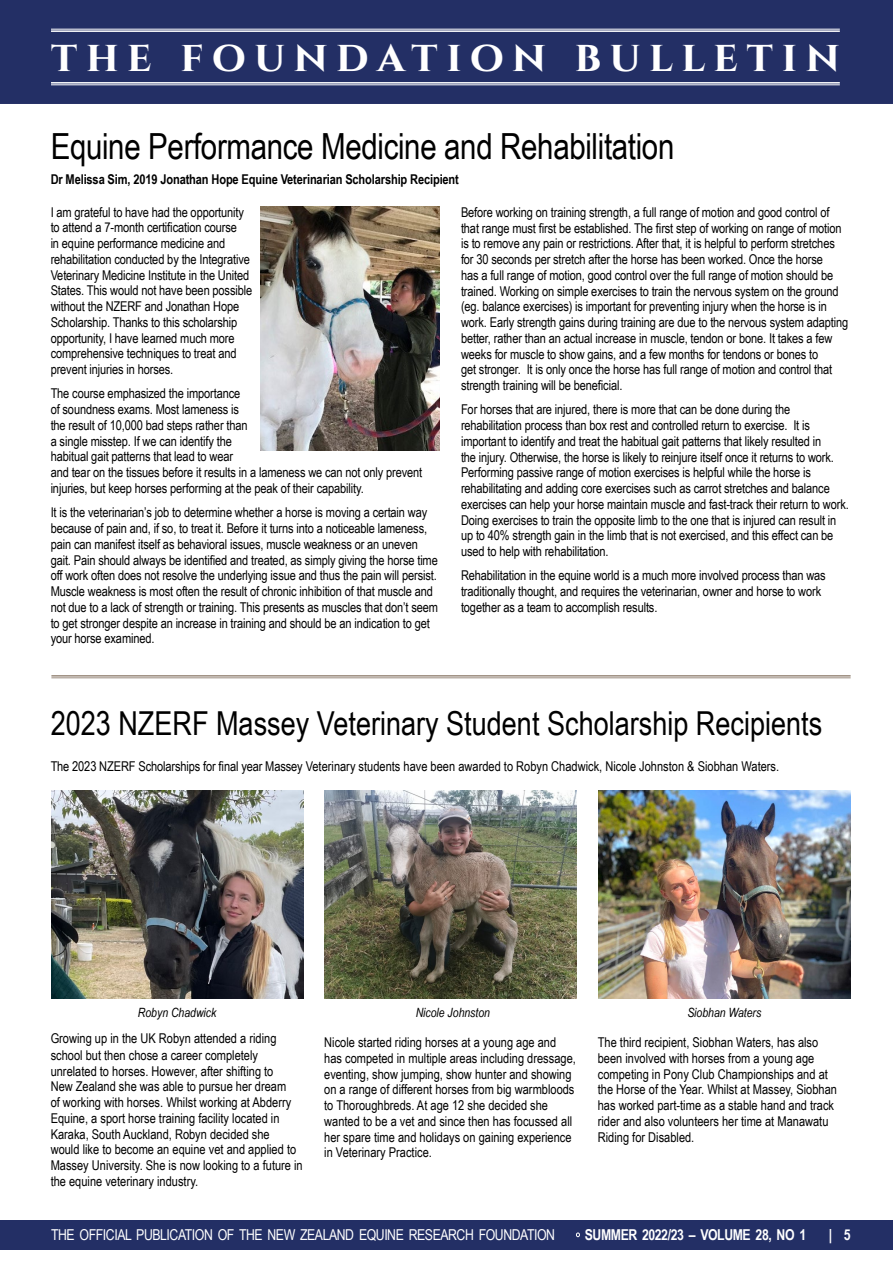
<style>
.page{position:relative;width:893px;height:1263px;background:#fff}
.page>*{position:absolute;margin:0;border:0;box-sizing:border-box;transform-origin:0 0}
.t1{font:700 43.5px "Cinzel";letter-spacing:.195em;color:#fff}
.t2{font:36px "Arial Narrow";letter-spacing:-.01em;color:#000}
.t3{font:33px "Arial Narrow";color:#000}
.t4{font:15px "Arial Narrow";letter-spacing:-.03em;color:#fff}
.t5{font:700 15px "Arial Narrow";letter-spacing:-.03em;color:#fff}
.t6{font:13.5px/15.8px "Arial Narrow";letter-spacing:-.01em;color:#000}
.t7{font:700 13.5px "Arial Narrow";letter-spacing:-.01em;color:#000}
.t8{font:italic 12.75px "Arial Narrow";color:#000}
.s1{font-weight:400}
</style>
<div class="page">
<div style="left:0;top:1220px;width:893px;height:29px;background:#232f65"></div>
<div style="left:0;top:0;width:893px;height:104px;background:#232f65"></div>
<hr style="left:51px;top:29px;width:789px;height:1px;background:#fff">
<hr style="left:51px;top:30px;width:789px;height:2px;background:#fff">
<hr style="left:51px;top:82px;width:789px;height:2px;background:#fff">
<hr style="left:51px;top:85px;width:789px;height:1px;background:#fff">
<img style="left:261px;top:206px;width:178px;height:244px">
<img style="left:598px;top:791px;width:252px;height:208px">
<img style="left:51px;top:791px;width:252px;height:208px">
<img style="left:324px;top:791px;width:252px;height:208px">
<hr style="left:51px;top:675px;width:800px;height:2px;background:#9a8b7d">
<hr style="left:51px;top:677px;width:800px;height:1px;background:#9a8b7d">
<h1 class="t1" style="left:51px;top:29px;width:790px">THE FOUNDATION BULLETIN</h1>
<h2 class="t2" style="left:51px;top:120px;width:625px">Equine Performance Medicine and Rehabilitation</h2>
<p class="t7" style="left:51px;top:169px;width:410px">Dr Melissa Sim, 2019 Jonathan Hope Equine Veterinarian Scholarship Recipient</p>
<p class="t6" style="left:51px;top:203px;width:203px">I am grateful to have had the opportunity to attend a 7-month certification course<br>in equine performance medicine and rehabilitation conducted by the Integrative Veterinary Medicine Institute in the United States. This would not have been possible without the NZERF and Jonathan Hope Scholarship. Thanks to this scholarship opportunity, I have learned much more comprehensive techniques to treat and prevent injuries in horses.</p>
<p class="t6" style="left:51px;top:385px;width:373px">The course emphasized the importance<br>of soundness exams. Most lameness is<br>the result of 10,000 bad steps rather than<br>a single misstep. If we can identify the<br>habitual gait patterns that lead to wear<br>and tear on the tissues before it results in a lameness we can not only prevent injuries, but keep horses performing at the peak of their capability.</p>
<p class="t6" style="left:51px;top:504px;width:389px">It is the veterinarian’s job to determine whether a horse is moving a certain way because of pain and, if so, to treat it. Before it turns into a noticeable lameness, pain can manifest itself as behavioral issues, muscle weakness or an uneven gait. Pain should always be identified and treated, as simply giving the horse time off work often does not resolve the underlying issue and thus the pain will persist.<br>Muscle weakness is most often the result of chronic inhibition of that muscle and not due to a lack of strength or training. This presents as muscles that don’t seem to get stronger despite an increase in training and should be an indication to get your horse examined.</p>
<p class="t6" style="left:461px;top:204px;width:389px">Before working on training strength, a full range of motion and good control of that range must first be established. The first step of working on range of motion is to remove any pain or restrictions. After that, it is helpful to perform stretches for 30 seconds per stretch after the horse has been worked. Once the horse<br>has a full range of motion, good control over the full range of motion should be trained. Working on simple exercises to train the nervous system on the ground (eg. balance exercises) is important for preventing injury when the horse is in work. Early strength gains during training are due to the nervous system adapting better, rather than an actual increase in muscle, tendon or bone. It takes a few weeks for muscle to show gains, and a few months for tendons or bones to<br>get stronger. It is only once the horse has full range of motion and control that strength training will be beneficial.</p>
<p class="t6" style="left:461px;top:401px;width:389px">For horses that are injured, there is more that can be done during the rehabilitation process than box rest and controlled return to exercise. It is important to identify and treat the habitual gait patterns that likely resulted in<br>the injury. Otherwise, the horse is likely to reinjure itself once it returns to work.<br>Performing passive range of motion exercises is helpful while the horse is rehabilitating and adding core exercises such as carrot stretches and balance exercises can help your horse maintain muscle and fast-track their return to work.<br>Doing exercises to train the opposite limb to the one that is injured can result in up to 40% strength gain in the limb that is not exercised, and this effect can be used to help with rehabilitation.</p>
<p class="t6" style="left:461px;top:567px;width:366px">Rehabilitation in the equine world is a much more involved process than was traditionally thought, and requires the veterinarian, owner and horse to work together as a team to accomplish results.</p>
<h3 class="t3" style="left:51px;top:699px;width:773px">2023 NZERF Massey Veterinary Student Scholarship Recipients</h3>
<p class="t6" style="left:51px;top:758px;width:730px">The 2023 NZERF Scholarships for final year Massey Veterinary students have been awarded to Robyn Chadwick, Nicole Johnston &amp; Siobhan Waters.</p>
<p class="t8" style="left:138px;top:1003px;width:80px">Robyn Chadwick</p>
<p class="t8" style="left:416px;top:1003px;width:76px">Nicole Johnston</p>
<p class="t8" style="left:687px;top:1003px;width:75px">Siobhan Waters</p>
<p class="t6" style="left:51px;top:1030px;width:254px">Growing up in the UK Robyn attended a riding school but then chose a career completely unrelated to horses. However, after shifting to<br>New Zealand she was able to pursue her dream<br>of working with horses. Whilst working at Abderry Equine, a sport horse training facility located in Karaka, South Auckland, Robyn decided she<br>would like to become an equine vet and applied to Massey University. She is now looking to a future in the equine veterinary industry.</p>
<p class="t6" style="left:324px;top:1034px;width:253px">Nicole started riding horses at a young age and has competed in multiple areas including dressage, eventing, show jumping, show hunter and showing on a range of different horses from big warmbloods to Thoroughbreds. At age 12 she decided she wanted to be a vet and since then has focussed all her spare time and holidays on gaining experience in Veterinary Practice.</p>
<p class="t6" style="left:598px;top:1034px;width:241px">The third recipient, Siobhan Waters, has also been involved with horses from a young age competing in Pony Club Championships and at the Horse of the Year. Whilst at Massey, Siobhan has worked part-time as a stable hand and track rider and also volunteers her time at Manawatu Riding for Disabled.</p>
<p class="t4" style="left:51px;top:1224px;width:506px">THE OFFICIAL PUBLICATION OF THE NEW ZEALAND EQUINE RESEARCH FOUNDATION</p>
<p class="t5" style="left:576px;top:1223px;width:232px"><span class="s1">•</span> SUMMER 2022/23 – VOLUME 28, NO 1</p>
<p class="t5" style="left:829px;top:1223px;width:23px">| 5</p>
</div>
